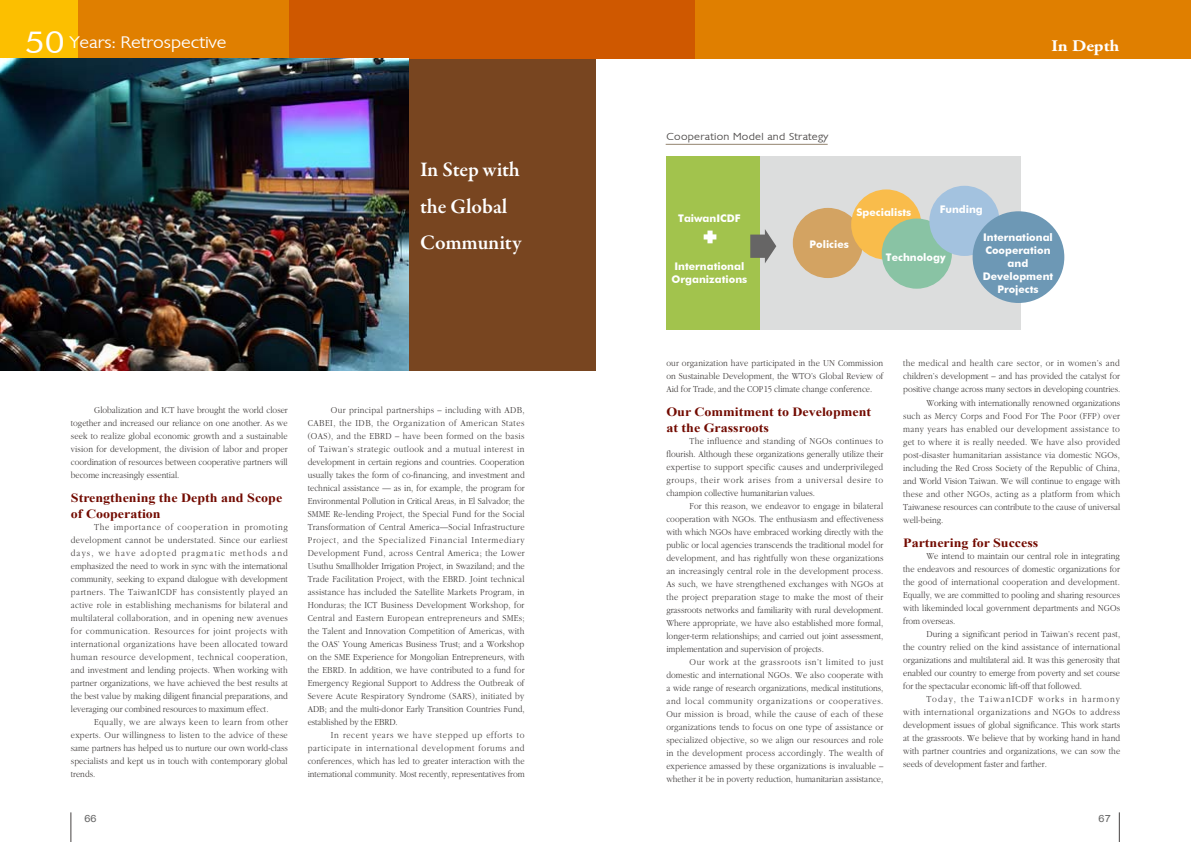
<style>
.page{position:relative;width:1191px;height:842px;background:#fff}
.page>*{position:absolute;margin:0;border:0;box-sizing:border-box;transform-origin:0 0}
.t1{font:600 21px/36.9px "Garamond Premr Pro";letter-spacing:-.01em;color:#fff}
.t2{font:300 16.2px "Chantilly";color:#fff;scale:1.11 1}
.t3{font:700 16.2px "Adobe Garamond Pro";color:#fff;scale:1.11 1}
.t4{font:700 12.6px/16px "Times New Roman";color:#720a00;scale:1.11 1}
.t5{font:700 10.5px/13px "Futura BT";color:#fff}
.t6{font:300 9.9px "Chantilly";letter-spacing:.025em;color:#4c4948;scale:1.11 1}
.t7{font:9.9px "Arial";color:#666;scale:1.11 1}
.t8{font:300 9.4px/13px "Aplgaram";color:#3f3b3a;text-align:justify;scale:1.11 1}
.t9{font:300 9.4px "Aplgaram";letter-spacing:.03em;color:#3f3b3a;scale:1.11 1}
.t10{font:300 9.4px "Aplgaram";letter-spacing:.025em;color:#3f3b3a;scale:1.11 1}
.t11{font:300 9.4px "Aplgaram";letter-spacing:.02em;color:#3f3b3a;scale:1.11 1}
.s1{font-family:"Futura BT";font-weight:400;font-size:30.4px}
</style>
<div class="page">
<hr style="left:71px;top:812px;width:1px;height:30px;background:#454241">
<div style="left:0;top:0;width:595px;height:59px;background:#e07f00"></div>
<div style="left:0;top:0;width:78px;height:59px;background:#fcbf00"></div>
<div style="left:289px;top:0;width:306px;height:59px;background:#cf5800"></div>
<hr style="left:1119px;top:812px;width:1px;height:30px;background:#454241">
<div style="left:595px;top:0;width:596px;height:59px;background:#e07f00"></div>
<div style="left:595px;top:0;width:99px;height:59px;background:#cf5800"></div>
<div style="left:0;top:59px;width:595px;height:312px;background:#784520"></div>
<img style="left:0;top:59px;width:408px;height:311px">
<div style="left:666px;top:156px;width:94px;height:173px;background:#a2c34d"></div>
<div style="left:760px;top:156px;width:260px;height:173px;background:#dcdddd"></div>
<svg style="left:703px;top:231px;width:13px;height:12px"></svg>
<div style="left:793px;top:208px;width:70px;height:70px;background:#d3a362;border-radius:50%"></div>
<svg style="left:750px;top:229px;width:26px;height:34px"></svg>
<div style="left:851px;top:189px;width:70px;height:71px;background:#f9bc4b;border-radius:50%"></div>
<div style="left:881px;top:218px;width:71px;height:71px;background:#89c3a4;border-radius:50%"></div>
<div style="left:929px;top:186px;width:70px;height:70px;background:#a3c2df;border-radius:50%"></div>
<div style="left:972px;top:211px;width:92px;height:92px;background:#6d98b5;border-radius:50%"></div>
<hr style="left:665px;top:144px;width:162px;height:1px;background:#93846f">
<h2 class="t2" style="left:25px;top:32px;width:183px"><span class="s1">50</span> Years: Retrospective</h2>
<h1 class="t1" style="left:420px;top:151px;width:103px">In Step with the Global<br>Community</h1>
<p class="t8" style="left:71px;top:404px;width:197px;text-indent:23px">Globalization and ICT have brought the world closer together and increased our reliance on one another. As we seek to realize global economic growth and a sustainable vision for development, the division of labor and proper coordination of resources between cooperative partners will become increasingly essential.</p>
<h3 class="t4" style="left:71px;top:489px;width:192px">Strengthening the Depth and Scope of Cooperation</h3>
<p class="t8" style="left:71px;top:521px;width:197px;text-indent:23px">The importance of cooperation in promoting development cannot be understated. Since our earliest days, we have adopted pragmatic methods and emphasized the need to work in sync with the international community, seeking to expand dialogue with development partners. The TaiwanICDF has consistently played an active role in establishing mechanisms for bilateral and multilateral collaboration, and in opening new avenues for communication. Resources for joint projects with international organizations have been allocated toward human resource development, technical cooperation, and investment and lending projects. When working with partner organizations, we have achieved the best results at the best value by making diligent financial preparations, and leveraging our combined resources to maximum effect.</p>
<p class="t8" style="left:71px;top:716px;width:197px;text-indent:23px">Equally, we are always keen to learn from other experts. Our willingness to listen to the advice of these same partners has helped us to nurture our own world-class specialists and kept us in touch with contemporary global trends.</p>
<p class="t7" style="left:84px;top:812px;width:13px">66</p>
<p class="t8" style="left:308px;top:404px;width:197px;text-indent:23px">Our principal partnerships – including with ADB, CABEI, the IDB, the Organization of American States (OAS), and the EBRD – have been formed on the basis of Taiwan’s strategic outlook and a mutual interest in development in certain regions and countries. Cooperation usually takes the form of co-financing, and investment and technical assistance — as in, for example, the program for Environmental Pollution in Critical Areas, in El Salvador; the SMME Re-lending Project, the Special Fund for the Social Transformation of Central America—Social Infrastructure Project, and the Specialized Financial Intermediary Development Fund, across Central America; the Lower Usuthu Smallholder Irrigation Project, in Swaziland; and the Trade Facilitation Project, with the EBRD. Joint technical assistance has included the Satellite Markets Program, in Honduras; the ICT Business Development Workshop, for Central and Eastern European entrepreneurs and SMEs; the Talent and Innovation Competition of Americas, with the OAS’ Young Americas Business Trust; and a Workshop on the SME Experience for Mongolian Entrepreneurs, with the EBRD. In addition, we have contributed to a fund for Emergency Regional Support to Address the Outbreak of Severe Acute Respiratory Syndrome (SARS), initiated by ADB; and the multi-donor Early Transition Countries Fund, established by the EBRD.</p>
<p class="t8" style="left:308px;top:729px;width:197px;text-indent:23px">In recent years we have stepped up efforts to participate in international development forums and conferences, which has led to greater interaction with the international community. Most recently, representatives from</p>
<h2 class="t3" style="left:1051px;top:36px;width:63px">In Depth</h2>
<p class="t6" style="left:666px;top:131px;width:147px">Cooperation Model and Strategy</p>
<p class="t5" style="left:678px;top:211px;width:64px">TaiwanICDF</p>
<p class="t5" style="left:671px;top:259px;width:77px">International<br>Organizations</p>
<p class="t5" style="left:809px;top:237px;width:41px">Policies</p>
<p class="t5" style="left:939px;top:202px;width:45px">Funding</p>
<p class="t5" style="left:856px;top:206px;width:56px">Specialists</p>
<p class="t5" style="left:886px;top:251px;width:61px">Technology</p>
<p class="t5" style="left:982px;top:231px;width:72px;text-align:center">International<br>Cooperation and<br>Development<br>Projects</p>
<p class="t8" style="left:666px;top:357px;width:197px">our organization have participated in the UN Commission on Sustainable Development, the WTO’s Global Review of Aid for Trade, and the COP15 climate change conference.</p>
<h3 class="t4" style="left:666px;top:403px;width:186px">Our Commitment to Development at the Grassroots</h3>
<p class="t8" style="left:666px;top:434px;width:197px;text-indent:23px">The influence and standing of NGOs continues to flourish. Although these organizations generally utilize their expertise to support specific causes and underprivileged groups, their work arises from a universal desire to champion collective humanitarian values.</p>
<p class="t8" style="left:666px;top:499px;width:197px;text-indent:23px">For this reason, we endeavor to engage in bilateral cooperation with NGOs. The enthusiasm and effectiveness with which NGOs have embraced working directly with the public or local agencies transcends the traditional model for development, and has rightfully won these organizations an increasingly central role in the development process.<br>As such, we have strengthened exchanges with NGOs at the project preparation stage to make the most of their grassroots networks and familiarity with rural development.<br>Where appropriate, we have also established more formal, longer-term relationships; and carried out joint assessment, implementation and supervision of projects.</p>
<p class="t8" style="left:666px;top:655px;width:197px;text-indent:23px">Our work at the grassroots isn’t limited to just domestic and international NGOs. We also cooperate with a wide range of research organizations, medical institutions, and local community organizations or cooperatives.<br>Our mission is broad, while the cause of each of these organizations tends to focus on one type of assistance or specialized objective, so we align our resources and role in the development process accordingly. The wealth of experience amassed by these organizations is invaluable – whether it be in poverty reduction, humanitarian assistance,</p>
<p class="t9" style="left:903px;top:358px;width:197px">the medical and health care sector, or in women’s and</p>
<p class="t8" style="left:903px;top:370px;width:197px">children’s development – and has provided the catalyst for</p>
<p class="t8" style="left:903px;top:383px;width:197px">positive change across many sectors in developing countries.</p>
<p class="t8" style="left:926px;top:396px;width:176px">Working with internationally renowned organizations</p>
<p class="t11" style="left:903px;top:411px;width:197px">such as Mercy Corps and Food For The Poor (FFP) over</p>
<p class="t9" style="left:903px;top:424px;width:197px">many years has enabled our development assistance to</p>
<p class="t10" style="left:903px;top:437px;width:197px">get to where it is really needed. We have also provided</p>
<p class="t8" style="left:903px;top:448px;width:197px">post-disaster humanitarian assistance via domestic NGOs,</p>
<p class="t8" style="left:903px;top:461px;width:197px">including the Red Cross Society of the Republic of China,</p>
<p class="t8" style="left:903px;top:474px;width:197px">and World Vision Taiwan. We will continue to engage with</p>
<p class="t10" style="left:903px;top:489px;width:197px">these and other NGOs, acting as a platform from which</p>
<p class="t8" style="left:903px;top:501px;width:197px">Taiwanese resources can contribute to the cause of universal</p>
<p class="t8" style="left:903px;top:514px;width:38px">well-being.</p>
<h3 class="t4" style="left:903px;top:534px;width:123px">Partnering for Success</h3>
<p class="t8" style="left:903px;top:549px;width:197px;text-indent:23px">We intend to maintain our central role in integrating the endeavors and resources of domestic organizations for the good of international cooperation and development.<br>Equally, we are committed to pooling and sharing resources with likeminded local government departments and NGOs from overseas.</p>
<p class="t8" style="left:903px;top:627px;width:197px;text-indent:23px">During a significant period in Taiwan’s recent past, the country relied on the kind assistance of international organizations and multilateral aid. It was this generosity that enabled our country to emerge from poverty and set course for the spectacular economic lift-off that followed.</p>
<p class="t8" style="left:903px;top:692px;width:197px;text-indent:23px">Today, the TaiwanICDF works in harmony with international organizations and NGOs to address development issues of global significance. This work starts at the grassroots. We believe that by working hand in hand with partner countries and organizations, we can sow the seeds of development faster and farther.</p>
<p class="t7" style="left:1098px;top:812px;width:13px">67</p>
</div>
